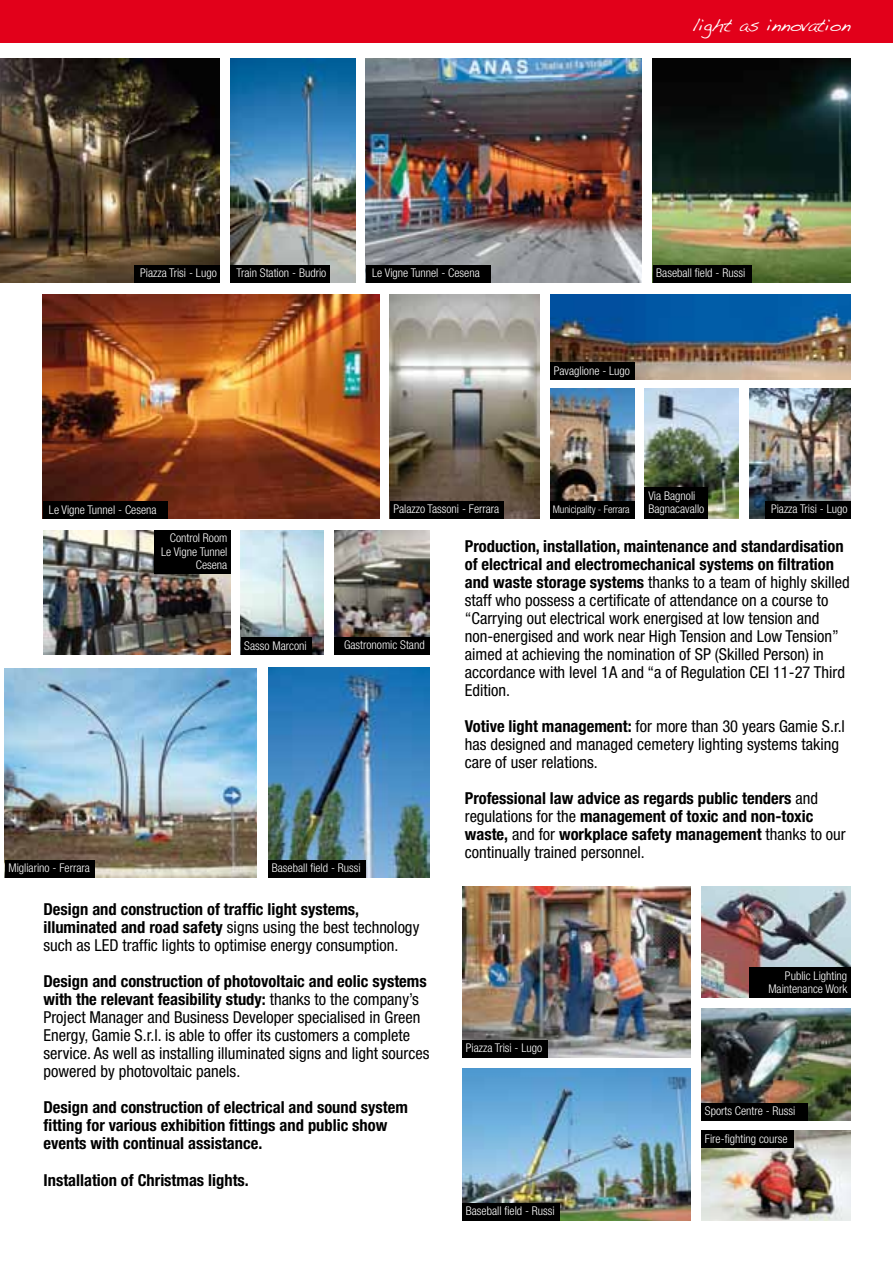
<style>
.page{position:relative;width:893px;height:1263px;background:#fff}
.page>*{position:absolute;margin:0;border:0;box-sizing:border-box;transform-origin:0 0}
.t1{font:18px "Handwriting Dakota";color:#fff}
.t2{font:condensed 16.5px/18px "Helvetica Neue LT Std";color:#000}
.t3{font:700 condensed 16.5px/18px "Helvetica Neue LT Std";color:#000}
.t4{font:300 condensed 12px/13.5px "Helvetica Neue LT Std";color:#fff;text-align:right}
.t5{font:300 condensed 10.5px "Helvetica Neue LT Std";letter-spacing:-.01em;color:#fff}
.s1{font-weight:700}
.s2{font-weight:400}
</style>
<div class="page">
<div style="left:0;top:0;width:893px;height:43px;background:#e2001a"></div>
<img style="left:241px;top:530px;width:83px;height:125px">
<img style="left:550px;top:389px;width:84px;height:112px">
<img style="left:334px;top:530px;width:96px;height:108px">
<img style="left:366px;top:58px;width:275px;height:225px">
<img style="left:43px;top:294px;width:336px;height:225px">
<img style="left:390px;top:294px;width:150px;height:225px">
<img style="left:701px;top:887px;width:149px;height:111px">
<img style="left:43px;top:530px;width:188px;height:125px">
<img style="left:0;top:58px;width:220px;height:225px">
<img style="left:749px;top:389px;width:101px;height:129px">
<img style="left:5px;top:668px;width:252px;height:209px">
<img style="left:645px;top:389px;width:93px;height:130px">
<img style="left:268px;top:668px;width:162px;height:209px">
<img style="left:462px;top:1068px;width:228px;height:152px">
<img style="left:653px;top:58px;width:197px;height:225px">
<img style="left:701px;top:1008px;width:149px;height:112px">
<img style="left:231px;top:58px;width:124px;height:225px">
<img style="left:702px;top:1131px;width:149px;height:89px">
<img style="left:462px;top:887px;width:228px;height:170px">
<img style="left:550px;top:294px;width:300px;height:86px">
<div style="left:701px;top:1103px;width:107px;height:17px;background:#000"></div>
<div style="left:462px;top:1040px;width:86px;height:17px;background:#000"></div>
<div style="left:462px;top:1203px;width:98px;height:17px;background:#000"></div>
<div style="left:268px;top:860px;width:98px;height:17px;background:#000"></div>
<div style="left:5px;top:860px;width:89px;height:17px;background:#000"></div>
<div style="left:154px;top:530px;width:77px;height:44px;background:#000"></div>
<div style="left:241px;top:638px;width:71px;height:17px;background:#000"></div>
<div style="left:749px;top:967px;width:101px;height:31px;background:#000"></div>
<div style="left:701px;top:1131px;width:93px;height:17px;background:#000"></div>
<div style="left:134px;top:266px;width:86px;height:17px;background:#000"></div>
<div style="left:390px;top:502px;width:114px;height:17px;background:#000"></div>
<div style="left:550px;top:363px;width:84px;height:17px;background:#000"></div>
<div style="left:645px;top:487px;width:63px;height:32px;background:#000"></div>
<div style="left:550px;top:501px;width:84px;height:17px;background:#000"></div>
<div style="left:43px;top:502px;width:125px;height:17px;background:#000"></div>
<div style="left:366px;top:266px;width:125px;height:17px;background:#000"></div>
<div style="left:231px;top:266px;width:99px;height:17px;background:#000"></div>
<div style="left:653px;top:266px;width:99px;height:17px;background:#000"></div>
<div style="left:765px;top:502px;width:85px;height:17px;background:#000"></div>
<div style="left:334px;top:638px;width:96px;height:17px;background:#000"></div>
<p class="t1" style="left:693px;top:14px;width:159px">light as innovation</p>
<p class="t4" style="left:140px;top:266px;width:78px">Piazza Trisi - Lugo</p>
<p class="t4" style="left:237px;top:266px;width:91px">Train Station - Budrio</p>
<p class="t4" style="left:372px;top:266px;width:109px">Le Vigne Tunnel - Cesena</p>
<p class="t4" style="left:656px;top:266px;width:91px">Baseball field - Russi</p>
<p class="t4" style="left:554px;top:363px;width:78px">Pavaglione - Lugo</p>
<p class="t4" style="left:648px;top:488px;width:49px">Via Bagnoli</p>
<p class="t4" style="left:49px;top:502px;width:109px">Le Vigne Tunnel - Cesena</p>
<p class="t5" style="left:553px;top:503px;width:79px">Municipality - Ferrara</p>
<p class="t4" style="left:648px;top:502px;width:57px">Bagnacavallo</p>
<p class="t4" style="left:393px;top:502px;width:107px">Palazzo Tassoni - Ferrara</p>
<p class="t4" style="left:771px;top:502px;width:78px">Piazza Trisi - Lugo</p>
<p class="t4" style="left:161px;top:531px;width:68px">Control Room<br>Le Vigne Tunnel<br>Cesena</p>
<p class="t4" style="left:244px;top:639px;width:64px">Sasso Marconi</p>
<p class="t4" style="left:344px;top:638px;width:82px">Gastronomic Stand</p>
<p class="t4" style="left:8px;top:861px;width:83px">Migliarino - Ferrara</p>
<p class="t4" style="left:272px;top:861px;width:91px">Baseball field - Russi</p>
<p class="t2" style="left:43px;top:900px;width:377px"><span class="s1">Design and construction of traffic light systems, illuminated and road safety</span> signs using the best technology such as LED traffic lights to optimise energy consumption.</p>
<p class="t2" style="left:43px;top:972px;width:388px"><span class="s1">Design and construction of photovoltaic and eolic systems with the relevant feasibility study:</span> thanks to the company’s Project Manager and Business Developer specialised in Green Energy, Gamie S.r.l. is able to offer its customers a complete service. As well as installing illuminated signs and light sources powered by photovoltaic panels.</p>
<p class="t3" style="left:43px;top:1098px;width:366px">Design and construction of electrical and sound system fitting for various exhibition fittings and public show events with continual assistance.</p>
<p class="t3" style="left:43px;top:1170px;width:207px">Installation of Christmas lights.</p>
<p class="t2" style="left:465px;top:537px;width:386px"><span class="s1">Production, installation, maintenance and standardisation of electrical and electromechanical systems on filtration and waste storage systems</span> thanks to a team of highly skilled staff who possess a certificate of attendance on a course to “Carrying out electrical work energised at low tension and non-energised and work near High Tension and Low Tension” aimed at achieving the nomination of SP (Skilled Person) in accordance with level 1A and “a of Regulation CEI 11-27 Third Edition.</p>
<p class="t2" style="left:465px;top:717px;width:382px"><span class="s1">Votive light management:</span> for more than 30 years Gamie S.r.l has designed and managed cemetery lighting systems taking care of user relations.</p>
<p class="t3" style="left:465px;top:789px;width:383px">Professional law advice as regards public tenders <span class="s2">and regulations for the</span> management of toxic and non-toxic waste, <span class="s2">and for</span> workplace safety management <span class="s2">thanks to our continually trained personnel.</span></p>
<p class="t4" style="left:466px;top:1041px;width:78px">Piazza Trisi - Lugo</p>
<p class="t4" style="left:466px;top:1204px;width:91px">Baseball field - Russi</p>
<p class="t4" style="left:768px;top:968px;width:80px">Public Lighting<br>Maintenance Work</p>
<p class="t4" style="left:705px;top:1104px;width:92px">Sports Centre - Russi</p>
<p class="t4" style="left:705px;top:1132px;width:84px">Fire-fighting course</p>
</div>
